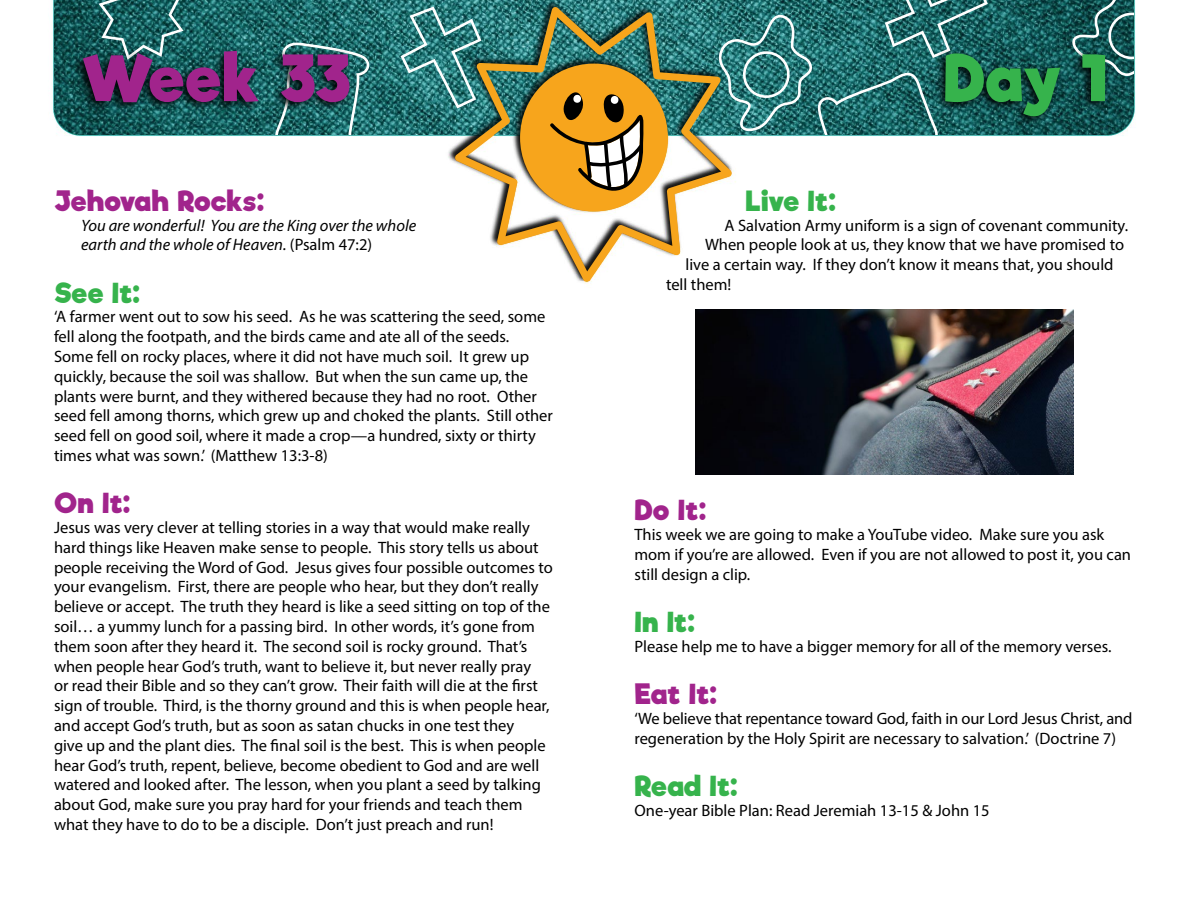
<style>
.page{position:relative;width:1188px;height:918px;background:#fff}
.page>*{position:absolute;margin:0;border:0;box-sizing:border-box;transform-origin:0 0}
.t1{font:700 61.5px "Riffic";letter-spacing:-.025em;color:#a1248c}
.t2{font:700 61.5px "Riffic";color:#36b34c}
.t3{font:700 27px "Riffic";letter-spacing:-.015em;color:#a1248c}
.t4{font:700 27px "Riffic";letter-spacing:-.01em;color:#36b34c}
.t5{font:16.5px/19.8px "Myriad Pro";color:#000}
.t6{font:italic 16.5px/19.8px "Myriad Pro";color:#000}
.s1{font-style:normal}
</style>
<div class="page">
<img style="left:54px;top:0;width:1080px;height:135px">
<svg style="left:99px;top:0;width:85px;height:47px;background:#2e6f6e"></svg>
<svg style="left:275px;top:43px;width:95px;height:92px;background:#387b7b"></svg>
<svg style="left:401px;top:7px;width:44px;height:102px;background:#3f8686"></svg>
<svg style="left:735px;top:0;width:253px;height:135px;background:#317777"></svg>
<svg style="left:1072px;top:0;width:62px;height:76px;background:#2f6666"></svg>
<img style="left:445px;top:0;width:290px;height:176px">
<svg style="left:455px;top:7px;width:277px;height:274px"></svg>
<svg style="left:549px;top:79px;width:95px;height:114px;background:#c6923a"></svg>
<img style="left:695px;top:310px;width:378px;height:164px">
<div style="left:72px;top:47px;width:282px;height:67px;background:#000;opacity:.95"></div>
<div style="left:934px;top:48px;width:176px;height:80px;background:#000;opacity:.95"></div>
<p class="t1" style="left:81px;top:40px;width:272px">Week 33</p>
<p class="t2" style="left:943px;top:40px;width:165px">Day 1</p>
<p class="t3" style="left:54px;top:184px;width:212px">Jehovah Rocks:</p>
<p class="t6" style="left:81px;top:215px;width:337px">You are wonderful! You are the King over the whole earth and the whole of Heaven. <span class="s1">(Psalm 47:2)</span></p>
<p class="t4" style="left:54px;top:276px;width:88px">See It:</p>
<p class="t5" style="left:54px;top:307px;width:500px">‘A farmer went out to sow his seed. As he was scattering the seed, some fell along the footpath, and the birds came and ate all of the seeds.<br>Some fell on rocky places, where it did not have much soil. It grew up quickly, because the soil was shallow. But when the sun came up, the plants were burnt, and they withered because they had no root. Other seed fell among thorns, which grew up and choked the plants. Still other seed fell on good soil, where it made a crop—a hundred, sixty or thirty times what was sown.’ (Matthew 13:3-8)</p>
<p class="t3" style="left:54px;top:486px;width:78px">On It:</p>
<p class="t5" style="left:54px;top:517px;width:500px">Jesus was very clever at telling stories in a way that would make really hard things like Heaven make sense to people. This story tells us about people receiving the Word of God. Jesus gives four possible outcomes to your evangelism. First, there are people who hear, but they don’t really believe or accept. The truth they heard is like a seed sitting on top of the soil… a yummy lunch for a passing bird. In other words, it’s gone from them soon after they heard it. The second soil is rocky ground. That’s when people hear God’s truth, want to believe it, but never really pray<br>or read their Bible and so they can’t grow. Their faith will die at the first sign of trouble. Third, is the thorny ground and this is when people hear, and accept God’s truth, but as soon as satan chucks in one test they<br>give up and the plant dies. The final soil is the best. This is when people hear God’s truth, repent, believe, become obedient to God and are well watered and looked after. The lesson, when you plant a seed by talking about God, make sure you pray hard for your friends and teach them what they have to do to be a disciple. Don’t just preach and run!</p>
<p class="t4" style="left:746px;top:184px;width:92px">Live It:</p>
<p class="t5" style="left:724px;top:215px;width:405px">A Salvation Army uniform is a sign of covenant community.</p>
<p class="t5" style="left:705px;top:235px;width:421px">When people look at us, they know that we have promised to</p>
<p class="t5" style="left:686px;top:254px;width:430px">live a certain way. If they don’t know it means that, you should</p>
<p class="t5" style="left:666px;top:274px;width:67px">tell them!</p>
<p class="t3" style="left:634px;top:494px;width:73px">Do It:</p>
<p class="t5" style="left:634px;top:524px;width:498px">This week we are going to make a YouTube video. Make sure you ask mom if you’re are allowed. Even if you are not allowed to post it, you can still design a clip.</p>
<p class="t4" style="left:634px;top:605px;width:62px">In It:</p>
<p class="t5" style="left:634px;top:636px;width:478px">Please help me to have a bigger memory for all of the memory verses.</p>
<p class="t3" style="left:634px;top:677px;width:84px">Eat It:</p>
<p class="t5" style="left:634px;top:708px;width:499px">‘We believe that repentance toward God, faith in our Lord Jesus Christ, and regeneration by the Holy Spirit are necessary to salvation.’ (Doctrine 7)</p>
<p class="t4" style="left:634px;top:769px;width:105px">Read It:</p>
<p class="t5" style="left:634px;top:800px;width:357px">One-year Bible Plan: Read Jeremiah 13-15 &amp; John 15</p>
</div>
